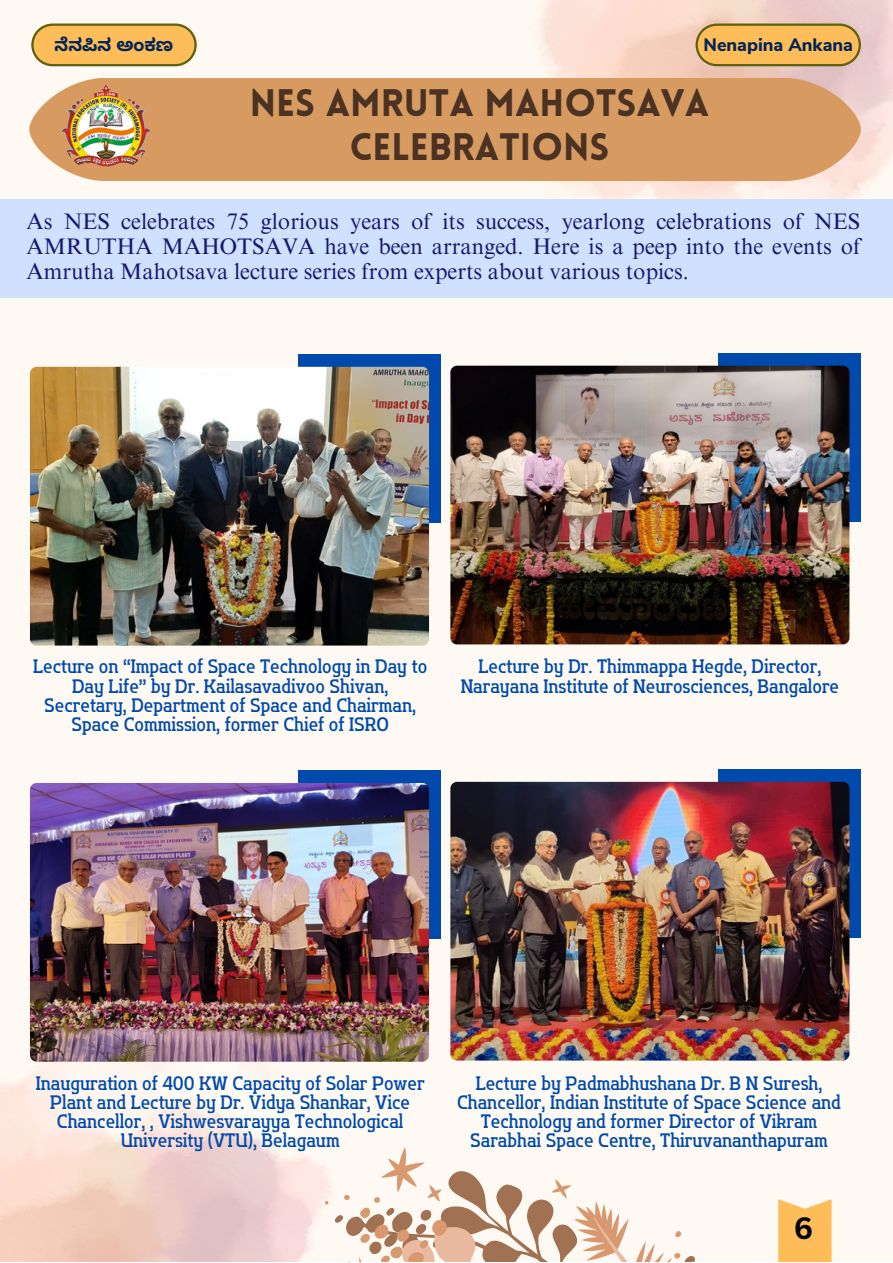
<style>
.page{position:relative;width:893px;height:1263px;background:#fff}
.page>*{position:absolute;margin:0;border:0;box-sizing:border-box;transform-origin:0 0}
.t1{font:900 37.5px/43.8px "Lovelo";color:#4b3222;text-align:center}
.t2{font:700 30px "Canva Sans";color:#000}
.t3{font:22.5px/24.8px "Times NRMT Pro";color:#191970;text-align:justify}
.t4{font:19.5px/19px "Flatory Slab 500 Semi Cond";color:#004aad;text-align:center}
.t5{font:800 18px "Nunito Sans";color:#002556}
.t6{font:700 18px "Noto Sans Kannada";color:#002556}
</style>
<div class="page">
<div style="left:0;top:0;width:892px;height:1261px;background:#fef9f2"></div>
<img style="left:541px;top:0;width:351px;height:199px">
<img style="left:0;top:956px;width:86px;height:305px">
<svg style="left:31px;top:24px;width:166px;height:42px"></svg>
<svg style="left:695px;top:24px;width:165px;height:42px"></svg>
<div style="left:29px;top:78px;width:831px;height:103px;background:#d79b62"></div>
<div style="left:0;top:199px;width:892px;height:99px;background:#d0e0ff"></div>
<img style="left:61px;top:85px;width:90px;height:89px;border-radius:50%">
<div style="left:298px;top:354px;width:142px;height:168px;background:#004aad"></div>
<img style="left:30px;top:367px;width:399px;height:278px;border-radius:7px">
<div style="left:718px;top:353px;width:142px;height:168px;background:#004aad"></div>
<img style="left:450px;top:365px;width:399px;height:279px;border-radius:7px">
<div style="left:298px;top:770px;width:142px;height:168px;background:#004aad"></div>
<img style="left:30px;top:783px;width:399px;height:278px;border-radius:7px">
<div style="left:718px;top:769px;width:142px;height:168px;background:#004aad"></div>
<img style="left:450px;top:781px;width:399px;height:279px;border-radius:7px">
<svg style="left:86px;top:1060px;width:759px;height:201px"></svg>
<p class="t6" style="left:55px;top:34px;width:120px">ನೆನಪಿನಅಂ ಕಣ</p>
<p class="t5" style="left:703px;top:32px;width:151px">Nenapina Ankana</p>
<p class="t1" style="left:250px;top:85px;width:461px">NES AMRUTA MAHOTSAVA<br>CELEBRATIONS</p>
<p class="t3" style="left:26px;top:212px;width:835px">As NES celebrates 75 glorious years of its success, yearlong celebrations of NES AMRUTHA MAHOTSAVA have been arranged. Here is a peep into the events of Amrutha Mahotsava lecture series from experts about various topics.</p>
<p class="t4" style="left:33px;top:657px;width:395px">Lecture on “Impact of Space Technology in Day to Day Life” by Dr. Kailasavadivoo Shivan, Secretary, Department of Space and Chairman, Space Commission, former Chief of ISRO</p>
<p class="t4" style="left:460px;top:657px;width:380px">Lecture by Dr. Thimmappa Hegde, Director,<br>Narayana Institute of Neurosciences, Bangalore</p>
<p class="t4" style="left:36px;top:1073px;width:390px">Inauguration of 400 KW Capacity of Solar Power Plant and Lecture by Dr. Vidya Shankar, Vice Chancellor, , Vishwesvarayya Technological University (VTU), Belagaum</p>
<p class="t4" style="left:457px;top:1073px;width:385px">Lecture by Padmabhushana Dr. B N Suresh, Chancellor, Indian Institute of Space Science and Technology and former Director of Vikram Sarabhai Space Centre, Thiruvananthapuram</p>
<p class="t2" style="left:793px;top:1206px;width:21px">6</p>
</div>
